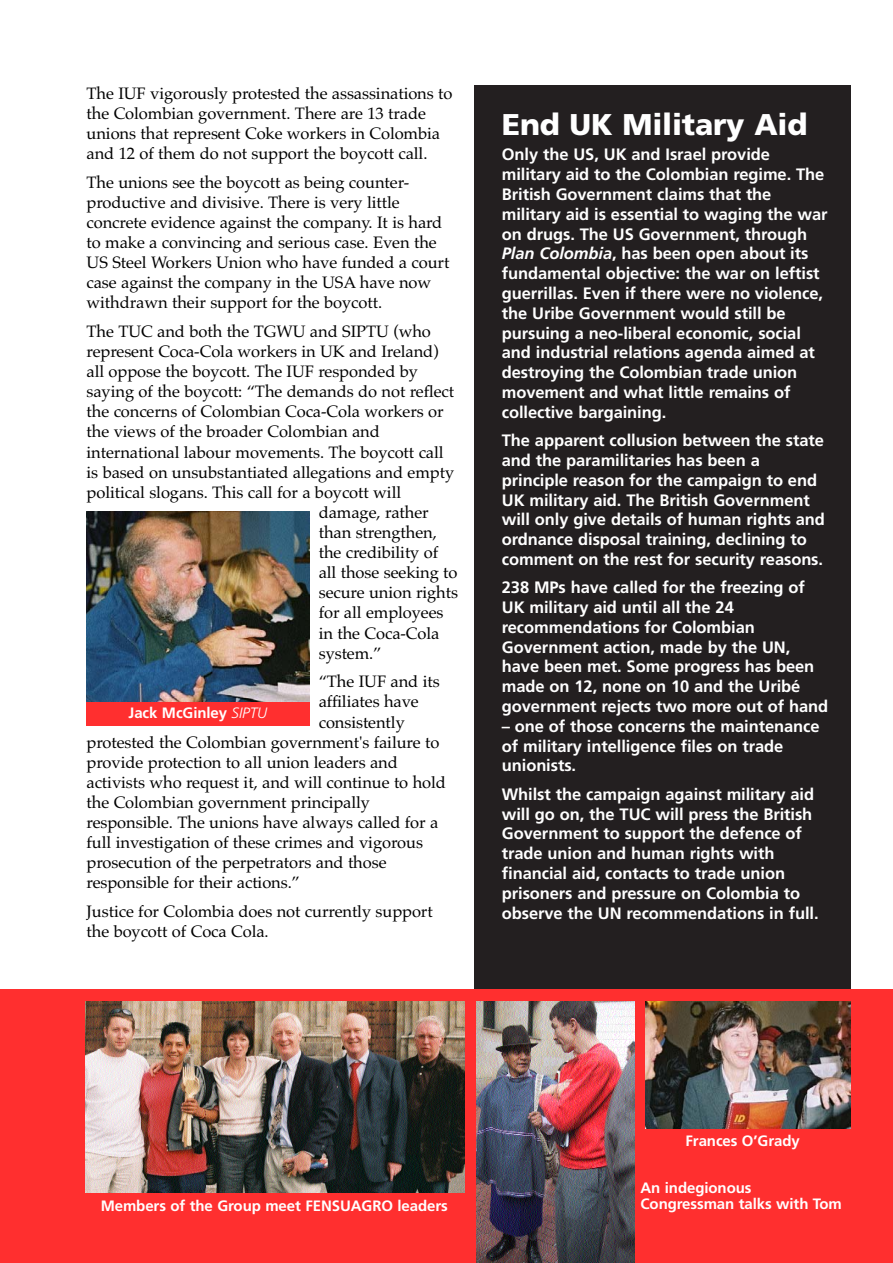
<style>
.page{position:relative;width:893px;height:1263px;background:#fff}
.page>*{position:absolute;margin:0;border:0;box-sizing:border-box;transform-origin:0 0}
.t1{font:900 30px "Frutiger";letter-spacing:-.005em;color:#fff}
.t2{font:16.5px/20.1px "Palatino";letter-spacing:-.005em;color:#000}
.t3{font:700 16.5px/19.8px "Frutiger";letter-spacing:-.005em;color:#fff}
.t4{font:700 15px "Frutiger";letter-spacing:-.005em;color:#fff}
.s1{font-weight:300;font-style:italic}
.s2{font-style:italic}
</style>
<div class="page">
<div style="left:474px;top:85px;width:376px;height:908px;background:#231f20"></div>
<div style="left:0;top:990px;width:892px;height:273px;background:#ff2f2f"></div>
<img style="left:86px;top:512px;width:224px;height:198px">
<div style="left:86px;top:702px;width:223px;height:24px;background:#ff2f2f"></div>
<img style="left:86px;top:1002px;width:378px;height:191px">
<img style="left:645px;top:1001px;width:205px;height:128px">
<img style="left:476px;top:1002px;width:158px;height:261px">
<p class="t2" style="left:87px;top:85px;width:367px">The IUF vigorously protested the assassinations to the Colombian government. There are 13 trade unions that represent Coke workers in Colombia and 12 of them do not support the boycott call.</p>
<p class="t2" style="left:87px;top:174px;width:364px">The unions see the boycott as being counter&shy;productive and divisive. There is very little concrete evidence against the company. It is hard to make a convincing and serious case. Even the US Steel Workers Union who have funded a court case against the company in the USA have now withdrawn their support for the boycott.</p>
<p class="t2" style="left:87px;top:323px;width:346px">The TUC and both the TGWU and SIPTU (who</p>
<p class="t2" style="left:87px;top:343px;width:353px">represent Coca-Cola workers in UK and Ireland)</p>
<p class="t2" style="left:87px;top:363px;width:333px">all oppose the boycott. The IUF responded by</p>
<p class="t2" style="left:87px;top:383px;width:369px">saying of the boycott: “The demands do not reflect</p>
<p class="t2" style="left:87px;top:404px;width:358px">the concerns of Colombian Coca-Cola workers or</p>
<p class="t2" style="left:87px;top:424px;width:295px">the views of the broader Colombian and</p>
<p class="t2" style="left:87px;top:444px;width:358px">international labour movements. The boycott call</p>
<p class="t2" style="left:87px;top:464px;width:369px">is based on unsubstantiated allegations and empty</p>
<p class="t2" style="left:87px;top:484px;width:316px">political slogans. This call for a boycott will</p>
<p class="t2" style="left:319px;top:504px;width:111px">damage, rather</p>
<p class="t2" style="left:319px;top:524px;width:120px">than strengthen,</p>
<p class="t2" style="left:319px;top:544px;width:121px">the credibility of</p>
<p class="t2" style="left:319px;top:564px;width:140px">all those seeking to</p>
<p class="t2" style="left:319px;top:585px;width:141px">secure union rights</p>
<p class="t2" style="left:319px;top:605px;width:126px">for all employees</p>
<p class="t2" style="left:319px;top:625px;width:122px">in the Coca-Cola</p>
<p class="t2" style="left:319px;top:645px;width:64px">system.”</p>
<p class="t2" style="left:319px;top:674px;width:122px">“The IUF and its</p>
<p class="t2" style="left:319px;top:694px;width:102px">affiliates have</p>
<p class="t2" style="left:319px;top:714px;width:88px">consistently</p>
<p class="t2" style="left:87px;top:734px;width:354px">protested the Colombian government's failure to</p>
<p class="t2" style="left:87px;top:754px;width:313px">provide protection to all union leaders and</p>
<p class="t2" style="left:87px;top:774px;width:361px">activists who request it, and will continue to hold</p>
<p class="t2" style="left:87px;top:794px;width:285px">the Colombian government principally</p>
<p class="t2" style="left:87px;top:814px;width:353px">responsible. The unions have always called for a</p>
<p class="t2" style="left:87px;top:834px;width:338px">full investigation of these crimes and vigorous</p>
<p class="t2" style="left:87px;top:855px;width:301px">prosecution of the perpetrators and those</p>
<p class="t2" style="left:87px;top:875px;width:215px">responsible for their actions.”</p>
<p class="t2" style="left:87px;top:903px;width:348px">Justice for Colombia does not currently support the boycott of Coca Cola.</p>
<p class="t4" style="left:129px;top:707px;width:140px">Jack McGinley <span class="s1">SIPTU</span></p>
<h1 class="t1" style="left:502px;top:112px;width:307px">End UK Military Aid</h1>
<p class="t3" style="left:502px;top:146px;width:327px">Only the US, UK and Israel provide military aid to the Colombian regime. The British Government claims that the military aid is essential to waging the war on drugs. The US Government, through <span class="s2">Plan Colombia</span>, has been open about its fundamental objective: the war on leftist guerrillas. Even if there were no violence, the Uribe Government would still be pursuing a neo-liberal economic, social and industrial relations agenda aimed at destroying the Colombian trade union movement and what little remains of collective bargaining.</p>
<p class="t3" style="left:502px;top:432px;width:325px">The apparent collusion between the state and the paramilitaries has been a principle reason for the campaign to end UK military aid. The British Government will only give details of human rights and ordnance disposal training, declining to comment on the rest for security reasons.</p>
<p class="t3" style="left:502px;top:579px;width:328px">238 MPs have called for the freezing of UK military aid until all the 24 recommendations for Colombian Government action, made by the UN, have been met. Some progress has been made on 12, none on 10 and the Uribé government rejects two more out of hand</p>
<p class="t3" style="left:502px;top:717px;width:319px">– one of those concerns the maintenance of military intelligence files on trade unionists.</p>
<p class="t3" style="left:502px;top:785px;width:318px">Whilst the campaign against military aid will go on, the TUC will press the British Government to support the defence of trade union and human rights with financial aid, contacts to trade union prisoners and pressure on Colombia to observe the UN recommendations in full.</p>
<p class="t4" style="left:685px;top:1135px;width:116px">Frances O’Grady</p>
<p class="t4" style="left:640px;top:1181px;width:112px">An indegionous</p>
<p class="t4" style="left:101px;top:1200px;width:349px">Members of the Group meet FENSUAGRO leaders</p>
<p class="t4" style="left:640px;top:1198px;width:203px">Congressman talks with Tom</p>
</div>
